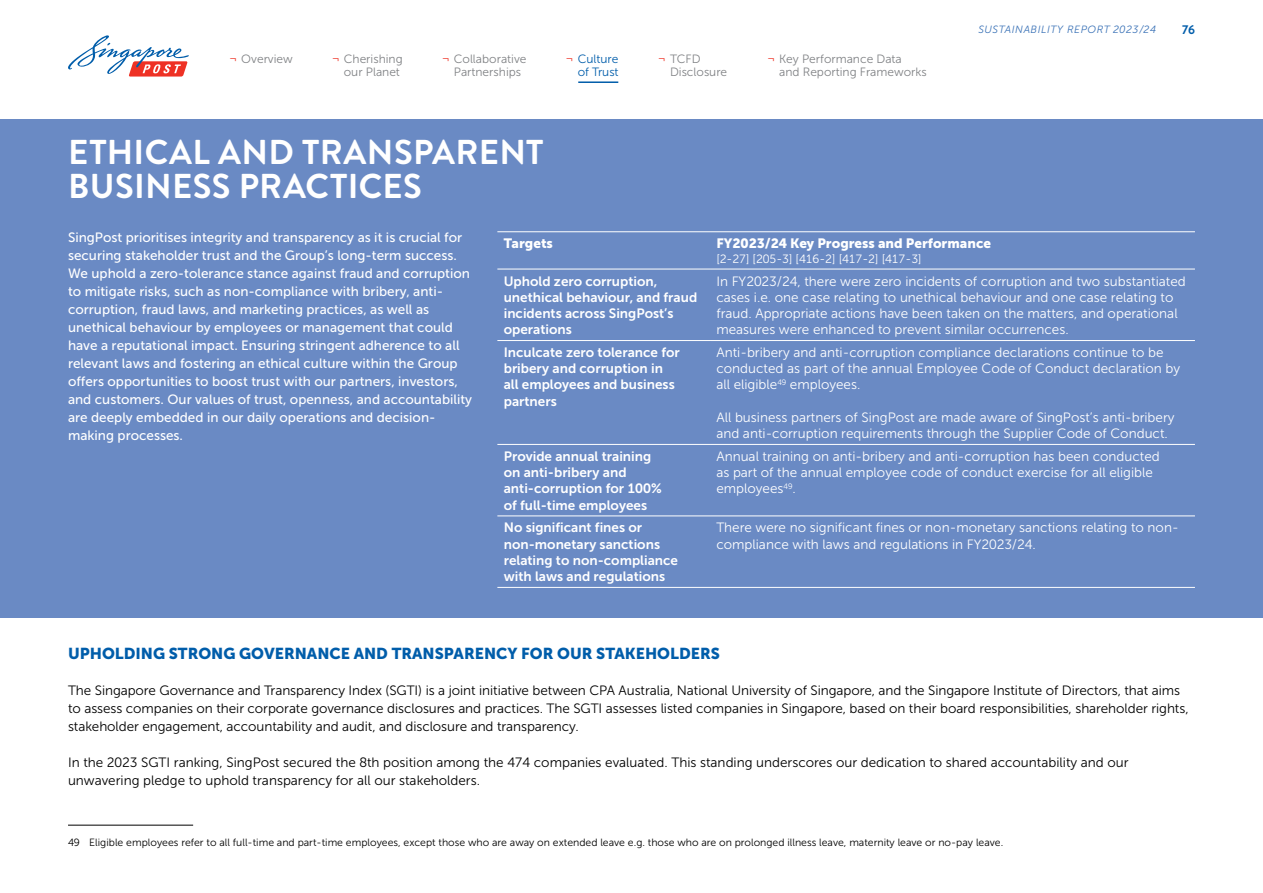
<style>
.page{position:relative;width:1263px;height:893px;background:#fff}
.page>*{position:absolute;margin:0;border:0;box-sizing:border-box;transform-origin:0 0}
.t1{font:700 34.5px/33px "Brandon Grotesque";letter-spacing:.01em;color:#fff}
.t2{font:15.75px "Museo Sans 900";color:#005daa}
.t3{font:13.5px/16.2px "Museo Sans 300";color:#fff}
.t4{font:13.5px/18px "Museo Sans 500";color:#fff}
.t5{font:13.5px/18px "Museo Sans 300";letter-spacing:-.005em;color:#000}
.t6{font:13.5px/16.2px "Museo Sans 700";color:#fff}
.t7{font:13.5px "Museo Sans 900";color:#fff}
.t8{font:700 12.75px "Brandon Grotesque";color:#005daa}
.t9{font:12px/13.5px "Museo Sans 300";color:#808285}
.t10{font:12px "Museo Sans 300";color:#fff}
.t11{font:12px/13.5px "Museo Sans 300";color:#005daa;text-align:right}
.t12{font:10.5px "Museo Sans 300";color:#000}
.t13{font:italic 10.5px "Museo Sans 300";letter-spacing:.05em;color:#3971b6}
.s1{color:#ee3124}
</style>
<div class="page">
<div style="left:0;top:119px;width:1263px;height:499px;background:#6a8ac4"></div>
<hr style="left:497px;top:231px;width:213px;height:1px;background:#fff">
<hr style="left:710px;top:231px;width:485px;height:1px;background:#fff">
<hr style="left:497px;top:269px;width:213px;height:1px;background:#fff">
<hr style="left:710px;top:269px;width:485px;height:1px;background:#fff">
<hr style="left:497px;top:340px;width:213px;height:1px;background:#fff">
<hr style="left:710px;top:340px;width:485px;height:1px;background:#fff">
<hr style="left:497px;top:444px;width:213px;height:1px;background:#fff">
<hr style="left:710px;top:444px;width:485px;height:1px;background:#fff">
<hr style="left:497px;top:516px;width:213px;height:1px;background:#fff">
<hr style="left:710px;top:516px;width:485px;height:1px;background:#fff">
<hr style="left:497px;top:587px;width:213px;height:1px;background:#fff">
<hr style="left:710px;top:587px;width:485px;height:1px;background:#fff">
<hr style="left:68px;top:825px;width:125px;height:1px;background:#000">
<svg style="left:68px;top:35px;width:121px;height:42px"></svg>
<hr style="left:578px;top:81px;width:40px;height:2px;background:#005daa">
<p class="t9" style="left:230px;top:52px;width:65px"><span class="s1">¬</span> Overview</p>
<p class="t9" style="left:332px;top:52px;width:72px;text-align:right"><span class="s1">¬</span> Cherishing our Planet</p>
<p class="t9" style="left:442px;top:52px;width:86px;text-align:center"><span class="s1">¬</span> Collaborative<br>Partnerships</p>
<p class="t9" style="left:670px;top:52px;width:59px;text-indent:-12px"><span class="s1">¬</span> TCFD<br>Disclosure</p>
<p class="t11" style="left:566px;top:52px;width:54px"><span class="s1">¬</span> Culture of Trust</p>
<p class="t9" style="left:779px;top:52px;width:149px;text-indent:-12px"><span class="s1">¬</span> Key Performance Data<br>and Reporting Frameworks</p>
<p class="t13" style="left:978px;top:24px;width:180px">SUSTAINABILITY REPORT 2023/24</p>
<p class="t8" style="left:1182px;top:20px;width:14px">76</p>
<h1 class="t1" style="left:68px;top:137px;width:477px">ETHICAL AND TRANSPARENT<br>BUSINESS PRACTICES</h1>
<p class="t4" style="left:68px;top:228px;width:406px">SingPost prioritises integrity and transparency as it is crucial for securing stakeholder trust and the Group’s long-term success.<br>We uphold a zero-tolerance stance against fraud and corruption to mitigate risks, such as non-compliance with bribery, anti&shy;corruption, fraud laws, and marketing practices, as well as unethical behaviour by employees or management that could have a reputational impact. Ensuring stringent adherence to all relevant laws and fostering an ethical culture within the Group offers opportunities to boost trust with our partners, investors, and customers. Our values of trust, openness, and accountability are deeply embedded in our daily operations and decision&shy;making processes.</p>
<p class="t7" style="left:504px;top:236px;width:51px">Targets</p>
<p class="t7" style="left:716px;top:236px;width:276px">FY2023/24 Key Progress and Performance</p>
<p class="t10" style="left:716px;top:252px;width:207px">[2-27] [205-3] [416-2] [417-2] [417-3]</p>
<p class="t6" style="left:504px;top:273px;width:195px">Uphold zero corruption, unethical behaviour, and fraud incidents across SingPost’s operations</p>
<p class="t3" style="left:716px;top:273px;width:471px">In FY2023/24, there were zero incidents of corruption and two substantiated cases i.e. one case relating to unethical behaviour and one case relating to fraud. Appropriate actions have been taken on the matters, and operational measures were enhanced to prevent similar occurrences.</p>
<p class="t6" style="left:504px;top:344px;width:177px">Inculcate zero tolerance for bribery and corruption in all employees and business partners</p>
<p class="t3" style="left:716px;top:344px;width:465px">Anti-bribery and anti-corruption compliance declarations continue to be conducted as part of the annual Employee Code of Conduct declaration by all eligible<sup>49</sup> employees.</p>
<p class="t3" style="left:716px;top:409px;width:460px">All business partners of SingPost are made aware of SingPost’s anti-bribery and anti-corruption requirements through the Supplier Code of Conduct.</p>
<p class="t6" style="left:504px;top:448px;width:159px">Provide annual training on anti-bribery and anti-corruption for 100% of full-time employees</p>
<p class="t3" style="left:716px;top:448px;width:445px">Annual training on anti-bribery and anti-corruption has been conducted as part of the annual employee code of conduct exercise for all eligible employees<sup>49</sup>.</p>
<p class="t6" style="left:504px;top:520px;width:176px">No significant fines or non-monetary sanctions relating to non-compliance with laws and regulations</p>
<p class="t3" style="left:716px;top:520px;width:464px">There were no significant fines or non-monetary sanctions relating to non&shy;compliance with laws and regulations in FY2023/24.</p>
<p class="t2" style="left:68px;top:645px;width:653px">UPHOLDING STRONG GOVERNANCE AND TRANSPARENCY FOR OUR STAKEHOLDERS</p>
<p class="t5" style="left:68px;top:682px;width:1122px">The Singapore Governance and Transparency Index (SGTI) is a joint initiative between CPA Australia, National University of Singapore, and the Singapore Institute of Directors, that aims to assess companies on their corporate governance disclosures and practices. The SGTI assesses listed companies in Singapore, based on their board responsibilities, shareholder rights, stakeholder engagement, accountability and audit, and disclosure and transparency.</p>
<p class="t5" style="left:68px;top:754px;width:1062px">In the 2023 SGTI ranking, SingPost secured the 8th position among the 474 companies evaluated. This standing underscores our dedication to shared accountability and our unwavering pledge to uphold transparency for all our stakeholders.</p>
<p class="t12" style="left:68px;top:837px;width:937px">49 Eligible employees refer to all full-time and part-time employees, except those who are away on extended leave e.g. those who are on prolonged illness leave, maternity leave or no-pay leave.</p>
</div>
